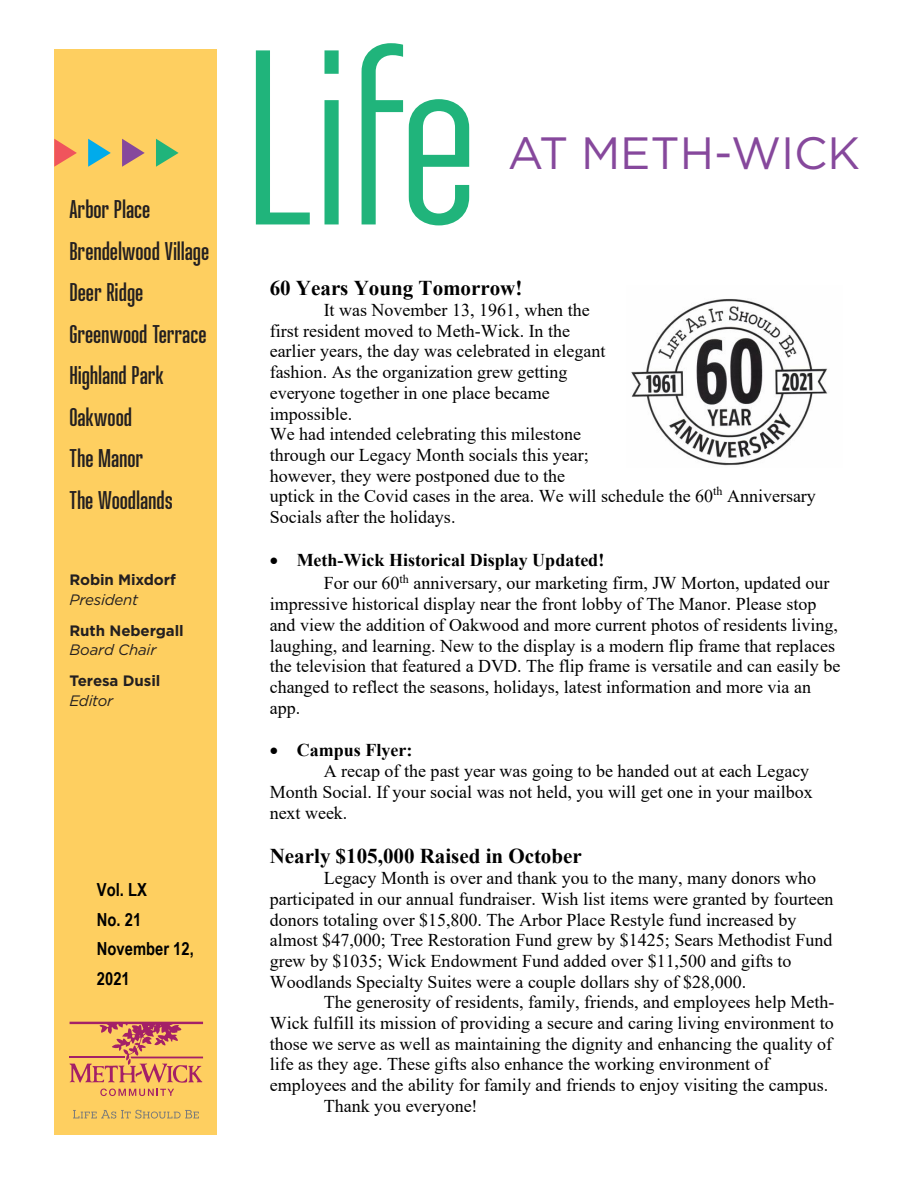
<style>
.page{position:relative;width:918px;height:1188px;background:#fff}
.page>*{position:absolute;margin:0;border:0;box-sizing:border-box;transform-origin:0 0}
.t1{font:248.7px "Ristretto Pro";color:#20b47b}
.t2{font:45.15px "Gotham";color:#86489c}
.t3{font:600 25.65px/41.4px "Ristretto Pro";color:#231f20}
.t4{font:700 21px "Times New Roman";color:#000}
.t5{font:18px/20.7px "Times New Roman";color:#000}
.t6{font:700 18px/29.7px "Arial Narrow";color:#000}
.t7{font:700 18px "Times New Roman";color:#000}
.t8{font:700 15px/19.6px "Gotham";letter-spacing:-.01em;color:#231f20}
.s1{font-weight:400;font-style:italic}
.s2{font-weight:700}
</style>
<div class="page">
<div style="left:54px;top:50px;width:163px;height:1085px;background:#fecf60"></div>
<svg style="left:156px;top:139px;width:23px;height:28px"></svg>
<svg style="left:122px;top:139px;width:23px;height:28px"></svg>
<svg style="left:88px;top:139px;width:23px;height:28px"></svg>
<svg style="left:54px;top:139px;width:23px;height:28px"></svg>
<svg style="left:70px;top:1022px;width:133px;height:61px"></svg>
<svg style="left:73px;top:1110px;width:126px;height:9px"></svg>
<svg style="left:100px;top:1089px;width:74px;height:7px"></svg>
<img style="left:631px;top:299px;width:197px;height:167px">
<p class="t3" style="left:69px;top:189px;width:141px">Arbor Place<br>Brendelwood Village<br>Deer Ridge<br>Greenwood Terrace<br>Highland Park<br>Oakwood<br>The Manor<br>The Woodlands</p>
<p class="t8" style="left:69px;top:570px;width:108px">Robin Mixdorf<br><span class="s1">President</span></p>
<p class="t8" style="left:69px;top:620px;width:116px">Ruth Nebergall<br><span class="s1">Board Chair</span></p>
<p class="t8" style="left:69px;top:671px;width:92px">Teresa Dusil<br><span class="s1">Editor</span></p>
<p class="t6" style="left:97px;top:874px;width:99px">Vol. LX<br>No. 21<br>November 12,<br>2021</p>
<p class="t1" style="left:244px;top:-2px;width:236px">Life</p>
<p class="t2" style="left:508px;top:125px;width:354px">AT METH-WICK</p>
<p class="t4" style="left:270px;top:273px;width:254px">60 Years Young Tomorrow!</p>
<p class="t5" style="left:270px;top:299px;width:548px;text-indent:54px">It was November 13, 1961, when the<br>first resident moved to Meth-Wick. In the<br>earlier years, the day was celebrated in elegant<br>fashion. As the organization grew getting<br>everyone together in one place became<br>impossible.<br>We had intended celebrating this milestone<br>through our Legacy Month socials this year;<br>however, they were postponed due to the<br>uptick in the Covid cases in the area. We will schedule the 60<sup>th</sup> Anniversary Socials after the holidays.</p>
<p class="t5" style="left:324px;top:548px;width:507px;line-height:23.5px;text-indent:-54px">• <span class="s2">Meth-Wick Historical Display Updated!<br></span>For our 60<sup>th</sup> anniversary, our marketing firm, JW Morton, updated our</p>
<p class="t5" style="left:270px;top:593px;width:572px">impressive historical display near the front lobby of The Manor. Please stop and view the addition of Oakwood and more current photos of residents living, laughing, and learning. New to the display is a modern flip frame that replaces the television that featured a DVD. The flip frame is versatile and can easily be changed to reflect the seasons, holidays, latest information and more via an app.</p>
<p class="t7" style="left:270px;top:737px;width:144px">• Campus Flyer:</p>
<p class="t5" style="left:324px;top:760px;width:487px">A recap of the past year was going to be handed out at each Legacy</p>
<p class="t5" style="left:270px;top:781px;width:544px">Month Social. If your social was not held, you will get one in your mailbox</p>
<p class="t5" style="left:270px;top:802px;width:79px">next week.</p>
<p class="t4" style="left:270px;top:841px;width:314px">Nearly $105,000 Raised in October</p>
<p class="t5" style="left:324px;top:867px;width:494px">Legacy Month is over and thank you to the many, many donors who</p>
<p class="t5" style="left:270px;top:888px;width:565px">participated in our annual fundraiser. Wish list items were granted by fourteen</p>
<p class="t5" style="left:270px;top:909px;width:528px">donors totaling over $15,800. The Arbor Place Restyle fund increased by</p>
<p class="t5" style="left:270px;top:929px;width:564px">almost $47,000; Tree Restoration Fund grew by $1425; Sears Methodist Fund</p>
<p class="t5" style="left:270px;top:950px;width:523px">grew by $1035; Wick Endowment Fund added over $11,500 and gifts to</p>
<p class="t5" style="left:270px;top:971px;width:478px">Woodlands Specialty Suites were a couple dollars shy of $28,000.</p>
<p class="t5" style="left:324px;top:991px;width:512px">The generosity of residents, family, friends, and employees help Meth-</p>
<p class="t5" style="left:270px;top:1012px;width:566px">Wick fulfill its mission of providing a secure and caring living environment to</p>
<p class="t5" style="left:270px;top:1033px;width:564px">those we serve as well as maintaining the dignity and enhancing the quality of</p>
<p class="t5" style="left:270px;top:1054px;width:501px">life as they age. These gifts also enhance the working environment of</p>
<p class="t5" style="left:270px;top:1074px;width:560px">employees and the ability for family and friends to enjoy visiting the campus.</p>
<p class="t5" style="left:324px;top:1095px;width:155px">Thank you everyone!</p>
</div>
